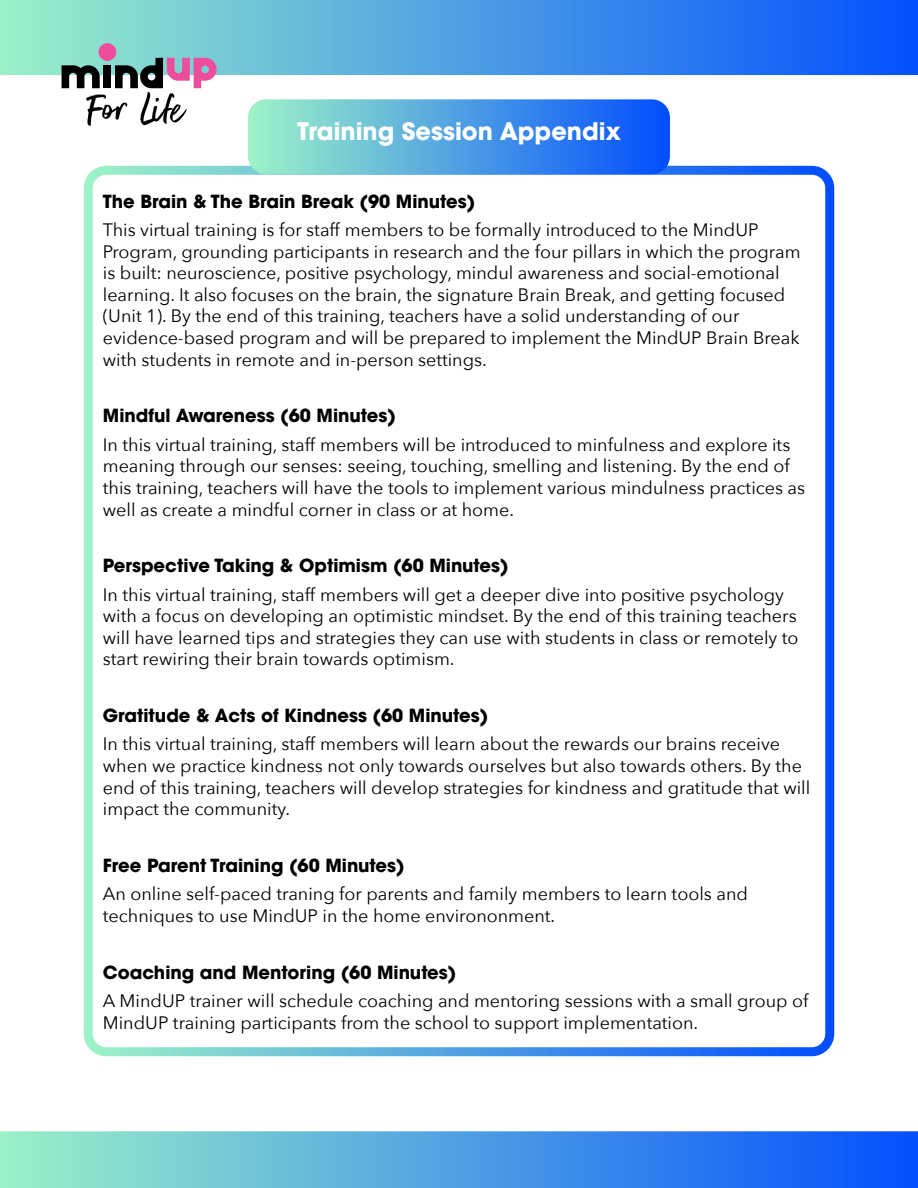
<style>
.page{position:relative;width:918px;height:1188px;background:#fff}
.page>*{position:absolute;margin:0;border:0;box-sizing:border-box;transform-origin:0 0}
.t1{font:700 24px "ITC Avant Garde Std";color:#fff}
.t2{font:18px/21.6px "Avenir Next";color:#000}
.t3{font:700 18px "ITC Avant Garde Std";color:#000}
</style>
<div class="page">
<svg style="left:0;top:1131px;width:918px;height:57px;background:#50a0e2"></svg>
<svg style="left:0;top:0;width:918px;height:75px;background:#4d9de3"></svg>
<div style="left:98px;top:43px;width:18px;height:18px;background:#ee4d9b;border-radius:50%"></div>
<svg style="left:62px;top:58px;width:155px;height:68px"></svg>
<div style="left:84px;top:166px;width:750px;height:890px;border:9px solid #fff;border-radius:18px"></div>
<svg style="left:248px;top:99px;width:422px;height:75px;background:#51a0e2"></svg>
<h1 class="t1" style="left:297px;top:115px;width:325px">Training Session Appendix</h1>
<p class="t3" style="left:103px;top:189px;width:374px">The Brain &amp; The Brain Break (90 Minutes)</p>
<p class="t2" style="left:103px;top:218px;width:699px">This virtual training is for staff members to be formally introduced to the MindUP Program, grounding participants in research and the four pillars in which the program is built: neuroscience, positive psychology, mindul awareness and social-emotional learning. It also focuses on the brain, the signature Brain Break, and getting focused (Unit 1). By the end of this training, teachers have a solid understanding of our evidence-based program and will be prepared to implement the MindUP Brain Break with students in remote and in-person settings.</p>
<p class="t3" style="left:103px;top:404px;width:295px">Mindful Awareness (60 Minutes)</p>
<p class="t2" style="left:103px;top:433px;width:704px">In this virtual training, staff members will be introduced to minfulness and explore its meaning through our senses: seeing, touching, smelling and listening. By the end of this training, teachers will have the tools to implement various mindulness practices as well as create a mindful corner in class or at home.</p>
<p class="t3" style="left:103px;top:554px;width:407px">Perspective Taking &amp; Optimism (60 Minutes)</p>
<p class="t2" style="left:103px;top:583px;width:697px">In this virtual training, staff members will get a deeper dive into positive psychology with a focus on developing an optimistic mindset. By the end of this training teachers will have learned tips and strategies they can use with students in class or remotely to start rewiring their brain towards optimism.</p>
<p class="t3" style="left:103px;top:704px;width:387px">Gratitude &amp; Acts of Kindness (60 Minutes)</p>
<p class="t2" style="left:103px;top:733px;width:709px">In this virtual training, staff members will learn about the rewards our brains receive when we practice kindness not only towards ourselves but also towards others. By the end of this training, teachers will develop strategies for kindness and gratitude that will impact the community.</p>
<p class="t3" style="left:103px;top:854px;width:303px">Free Parent Training (60 Minutes)</p>
<p class="t2" style="left:103px;top:882px;width:647px">An online self-paced traning for parents and family members to learn tools and techniques to use MindUP in the home environonment.</p>
<p class="t3" style="left:103px;top:960px;width:355px">Coaching and Mentoring (60 Minutes)</p>
<p class="t2" style="left:103px;top:989px;width:707px">A MindUP trainer will schedule coaching and mentoring sessions with a small group of<br>MindUP training participants from the school to support implementation.</p>
</div>
